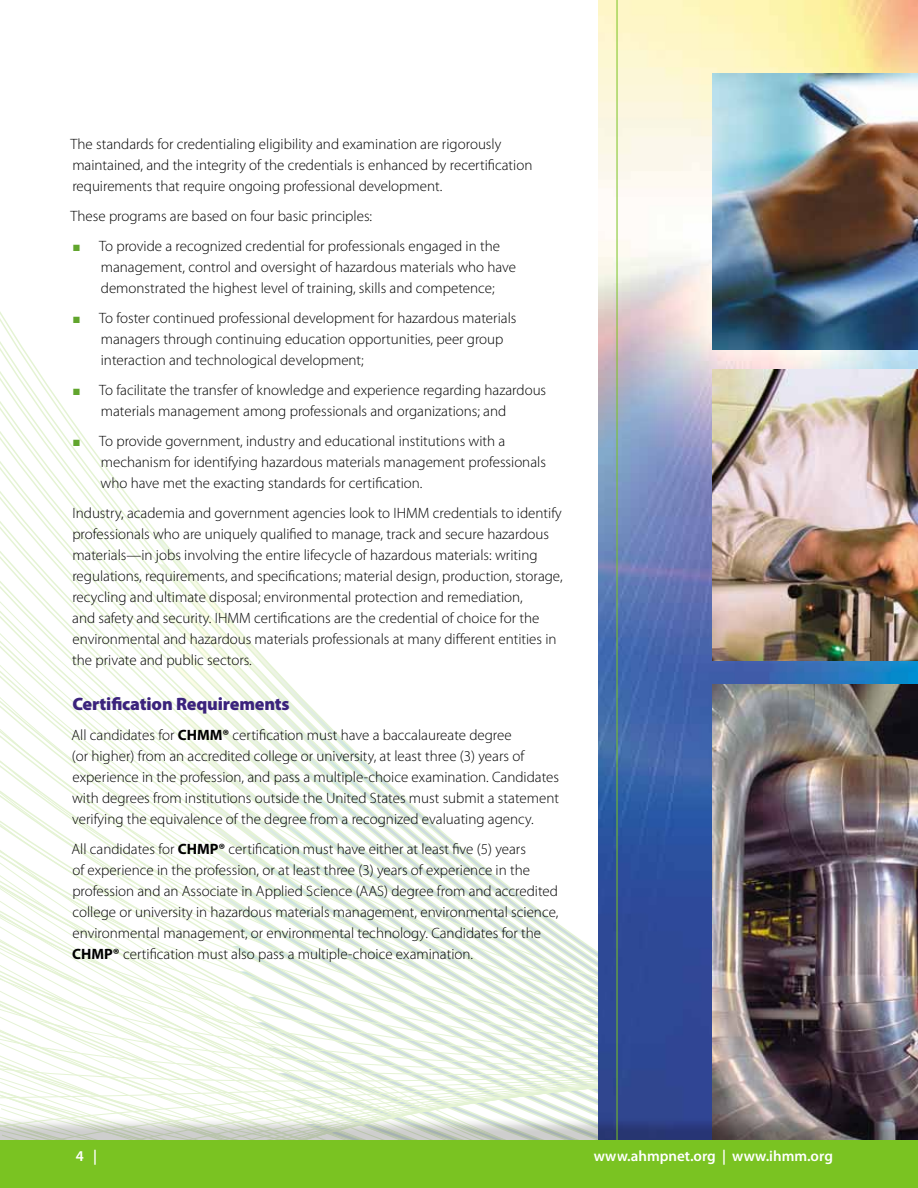
<style>
.page{position:relative;width:918px;height:1188px;background:#fff}
.page>*{position:absolute;margin:0;border:0;box-sizing:border-box;transform-origin:0 0}
.t1{font:900 18px "Myriad Pro";letter-spacing:-.01em;color:#3b237c}
.t2{font:300 15px/21px "Myriad Pro";color:#000}
.t3{font:600 15px "Myriad Pro";color:#fff}
.s1{color:#61a52d}
.s2{font-weight:700}
</style>
<div class="page">
<svg style="left:0;top:311px;width:598px;height:806px"></svg>
<img style="left:598px;top:0;width:320px;height:1117px">
<img style="left:713px;top:74px;width:205px;height:275px">
<img style="left:713px;top:369px;width:205px;height:292px">
<img style="left:713px;top:684px;width:205px;height:433px">
<div style="left:0;top:1117px;width:918px;height:71px;background:#000;opacity:.2"></div>
<div style="left:0;top:1140px;width:918px;height:48px;background:#7ac322"></div>
<hr style="left:617px;top:0;width:1px;height:1188px;background:#7ac322">
<p class="t2" style="left:71px;top:134px;width:463px">The standards for credentialing eligibility and examination are rigorously maintained, and the integrity of the credentials is enhanced by recertification requirements that require ongoing professional development.</p>
<p class="t2" style="left:71px;top:206px;width:303px">These programs are based on four basic principles:</p>
<p class="t2" style="left:101px;top:236px;width:417px;text-indent:-28px"><span class="s1">■</span> To provide a recognized credential for professionals engaged in the management, control and oversight of hazardous materials who have demonstrated the highest level of training, skills and competence;</p>
<p class="t2" style="left:101px;top:308px;width:417px;text-indent:-28px"><span class="s1">■</span> To foster continued professional development for hazardous materials managers through continuing education opportunities, peer group interaction and technological development;</p>
<p class="t2" style="left:101px;top:380px;width:447px;text-indent:-28px"><span class="s1">■</span> To facilitate the transfer of knowledge and experience regarding hazardous materials management among professionals and organizations; and</p>
<p class="t2" style="left:101px;top:431px;width:447px;text-indent:-28px"><span class="s1">■</span> To provide government, industry and educational institutions with a mechanism for identifying hazardous materials management professionals who have met the exacting standards for certification.</p>
<p class="t2" style="left:72px;top:503px;width:492px">Industry, academia and government agencies look to IHMM credentials to identify professionals who are uniquely qualified to manage, track and secure hazardous materials—in jobs involving the entire lifecycle of hazardous materials: writing regulations, requirements, and specifications; material design, production, storage, recycling and ultimate disposal; environmental protection and remediation,<br>and safety and security. IHMM certifications are the credential of choice for the environmental and hazardous materials professionals at many different entities in the private and public sectors.</p>
<p class="t1" style="left:72px;top:694px;width:219px">Certification Requirements</p>
<p class="t2" style="left:71px;top:725px;width:489px">All candidates for <span class="s2">CHMM®</span> certification must have a baccalaureate degree<br>(or higher) from an accredited college or university, at least three (3) years of experience in the profession, and pass a multiple-choice examination. Candidates with degrees from institutions outside the United States must submit a statement verifying the equivalence of the degree from a recognized evaluating agency.</p>
<p class="t2" style="left:71px;top:839px;width:488px">All candidates for <span class="s2">CHMP®</span> certification must have either at least five (5) years<br>of experience in the profession, or at least three (3) years of experience in the profession and an Associate in Applied Science (AAS) degree from and accredited college or university in hazardous materials management, environmental science, environmental management, or environmental technology. Candidates for the <span class="s2">CHMP®</span> certification must also pass a multiple-choice examination.</p>
<p class="t3" style="left:76px;top:1147px;width:23px">4 |</p>
<p class="t3" style="left:594px;top:1147px;width:241px">www.ahmpnet.org | www.ihmm.org</p>
</div>
